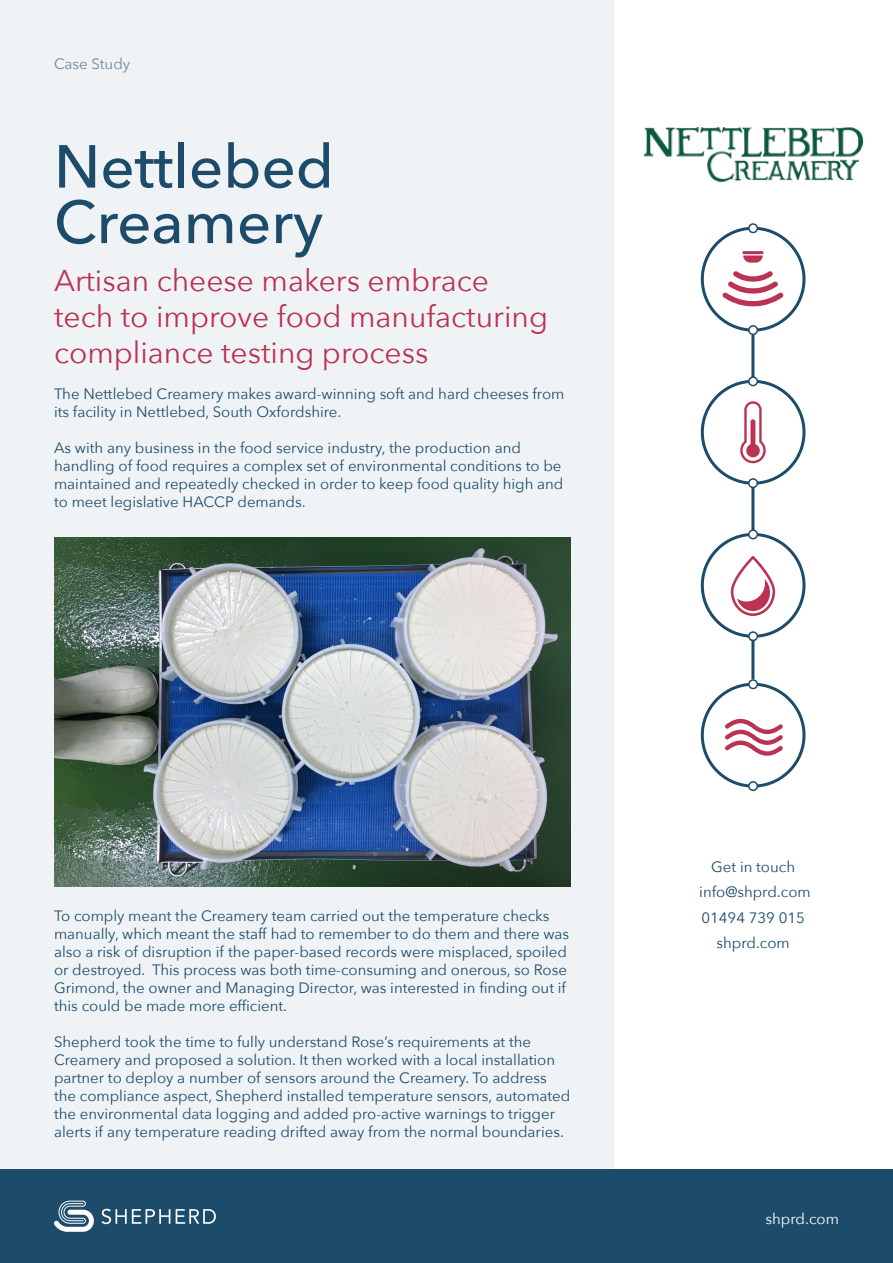
<style>
.page{position:relative;width:893px;height:1263px;background:#fff}
.page>*{position:absolute;margin:0;border:0;box-sizing:border-box;transform-origin:0 0}
.t1{font:500 60px/55.5px "Avenir Next";color:#1c4c6a}
.t2{font:30px/36px "Avenir Next";color:#ba3353}
.t3{font:15px/18px "Avenir Next";color:#1c4c6a}
.t4{font:15px "Avenir Next";color:#fff}
.t5{font:15px "Avenir Next";color:#66889b}
</style>
<div class="page">
<div style="left:0;top:0;width:613px;height:1208px;background:#f0f3f5"></div>
<div style="left:0;top:1169px;width:893px;height:94px;background:#1c4c6a"></div>
<svg style="left:54px;top:1200px;width:40px;height:32px"></svg>
<svg style="left:102px;top:1209px;width:68px;height:15px"></svg>
<svg style="left:176px;top:1209px;width:40px;height:15px"></svg>
<img style="left:643px;top:127px;width:221px;height:55px">
<hr style="left:751px;top:636px;width:3px;height:43px;background:#1c4c6a">
<div style="left:748px;top:223px;width:10px;height:10px;border:2px solid #1c4c6a;border-radius:50%"></div>
<div style="left:748px;top:529px;width:10px;height:10px;border:2px solid #1c4c6a;border-radius:50%"></div>
<div style="left:748px;top:376px;width:10px;height:10px;border:2px solid #1c4c6a;border-radius:50%"></div>
<div style="left:748px;top:325px;width:10px;height:10px;border:2px solid #1c4c6a;border-radius:50%"></div>
<div style="left:748px;top:631px;width:10px;height:10px;border:2px solid #1c4c6a;border-radius:50%"></div>
<div style="left:748px;top:781px;width:10px;height:10px;border:2px solid #1c4c6a;border-radius:50%"></div>
<div style="left:748px;top:478px;width:10px;height:10px;border:2px solid #1c4c6a;border-radius:50%"></div>
<hr style="left:751px;top:334px;width:3px;height:43px;background:#1c4c6a">
<hr style="left:751px;top:487px;width:3px;height:43px;background:#1c4c6a">
<svg style="left:700px;top:530px;width:106px;height:110px"></svg>
<svg style="left:700px;top:377px;width:106px;height:110px"></svg>
<svg style="left:700px;top:224px;width:106px;height:110px"></svg>
<svg style="left:700px;top:679px;width:106px;height:110px"></svg>
<img style="left:54px;top:538px;width:517px;height:349px">
<p class="t5" style="left:54px;top:51px;width:78px">Case Study</p>
<p class="t1" style="left:54px;top:137px;width:281px">Nettlebed<br>Creamery</p>
<p class="t2" style="left:54px;top:261px;width:495px">Artisan cheese makers embrace tech to improve food manufacturing compliance testing process</p>
<p class="t3" style="left:54px;top:384px;width:512px">The Nettlebed Creamery makes award-winning soft and hard cheeses from its facility in Nettlebed, South Oxfordshire.</p>
<p class="t3" style="left:54px;top:438px;width:511px">As with any business in the food service industry, the production and handling of food requires a complex set of environmental conditions to be maintained and repeatedly checked in order to keep food quality high and to meet legislative HACCP demands.</p>
<p class="t3" style="left:54px;top:906px;width:517px">To comply meant the Creamery team carried out the temperature checks manually, which meant the staff had to remember to do them and there was also a risk of disruption if the paper-based records were misplaced, spoiled or destroyed. This process was both time-consuming and onerous, so Rose Grimond, the owner and Managing Director, was interested in finding out if this could be made more efficient.</p>
<p class="t3" style="left:54px;top:1032px;width:518px">Shepherd took the time to fully understand Rose’s requirements at the Creamery and proposed a solution. It then worked with a local installation partner to deploy a number of sensors around the Creamery. To address the compliance aspect, Shepherd installed temperature sensors, automated the environmental data logging and added pro-active warnings to trigger alerts if any temperature reading drifted away from the normal boundaries.</p>
<p class="t3" style="left:711px;top:857px;width:85px">Get in touch</p>
<p class="t3" style="left:699px;top:882px;width:113px">info@shprd.com</p>
<p class="t3" style="left:701px;top:908px;width:105px">01494 739 015</p>
<p class="t3" style="left:716px;top:933px;width:75px">shprd.com</p>
<p class="t4" style="left:765px;top:1206px;width:75px">shprd.com</p>
</div>
